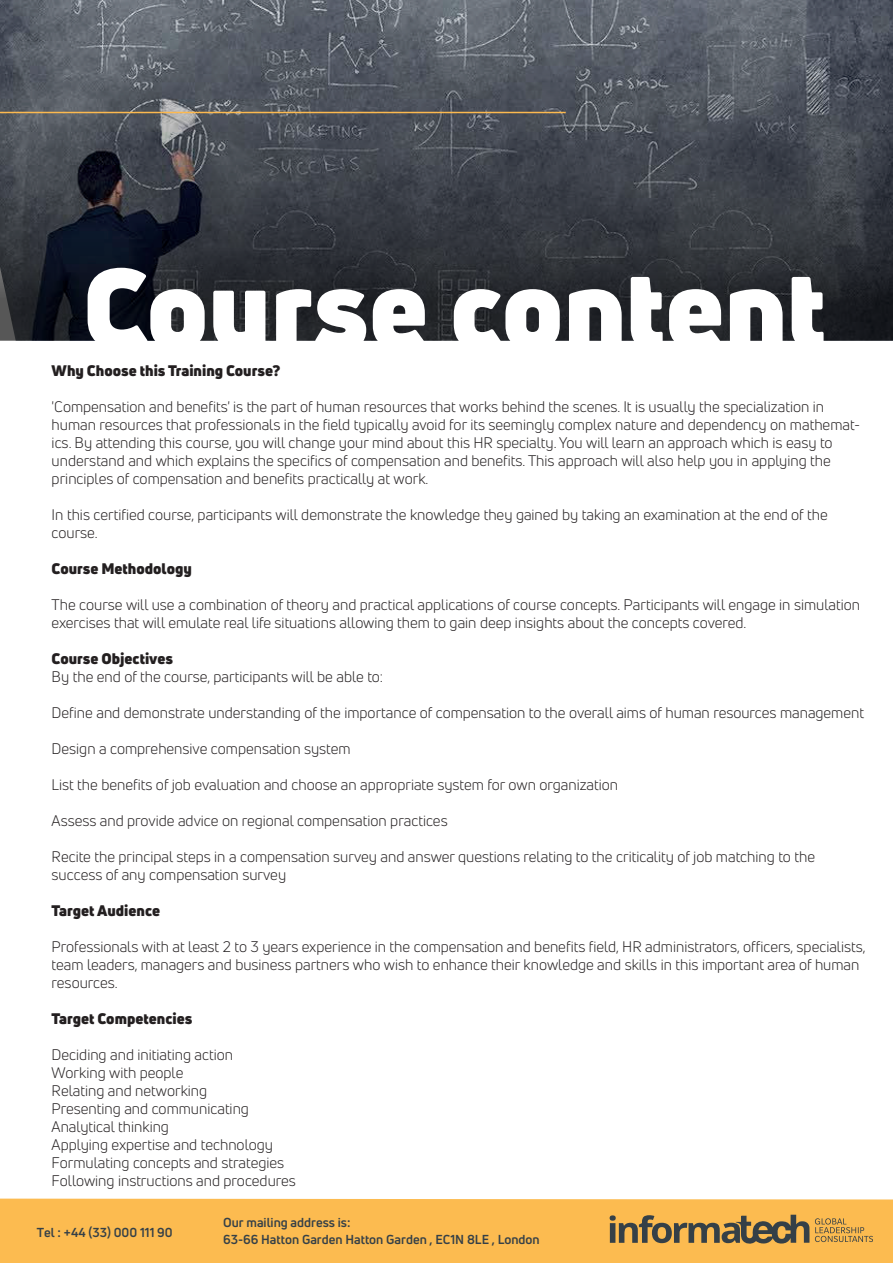
<style>
.page{position:relative;width:893px;height:1263px;background:#fff}
.page>*{position:absolute;margin:0;border:0;box-sizing:border-box;transform-origin:0 0}
.t1{font:900 110.7px "Uni Neue";color:#fff}
.t2{font:15px/18px "Uni Neue";color:#231f20}
.t3{font:900 15px "Uni Neue";color:#231f20}
.t4{font:700 12.75px/17px "Uni Neue";color:#354047}
</style>
<div class="page">
<div style="left:0;top:1198px;width:893px;height:65px;background:#fcbb50"></div>
<svg style="left:0;top:0;width:893px;height:341px;background:#40444c"></svg>
<hr style="left:0;top:112px;width:566px;height:1px;background:#fcb94f">
<svg style="left:815px;top:1218px;width:58px;height:24px"></svg>
<svg style="left:610px;top:1215px;width:199px;height:30px;background:#a3844b"></svg>
<h1 class="t1" style="left:82px;top:231px;width:745px">Course content</h1>
<p class="t3" style="left:52px;top:360px;width:230px">Why Choose this Training Course?</p>
<p class="t2" style="left:52px;top:398px;width:810px">'Compensation and benefits' is the part of human resources that works behind the scenes. It is usually the specialization in human resources that professionals in the field typically avoid for its seemingly complex nature and dependency on mathemat&shy;ics. By attending this course, you will change your mind about this HR specialty. You will learn an approach which is easy to understand and which explains the specifics of compensation and benefits. This approach will also help you in applying the principles of compensation and benefits practically at work.</p>
<p class="t2" style="left:52px;top:506px;width:778px">In this certified course, participants will demonstrate the knowledge they gained by taking an examination at the end of the course.</p>
<p class="t3" style="left:52px;top:558px;width:142px">Course Methodology</p>
<p class="t2" style="left:52px;top:596px;width:810px">The course will use a combination of theory and practical applications of course concepts. Participants will engage in simulation exercises that will emulate real life situations allowing them to gain deep insights about the concepts covered.</p>
<p class="t3" style="left:52px;top:648px;width:123px">Course Objectives</p>
<p class="t2" style="left:52px;top:668px;width:333px">By the end of the course, participants will be able to:</p>
<p class="t2" style="left:52px;top:704px;width:814px">Define and demonstrate understanding of the importance of compensation to the overall aims of human resources management</p>
<p class="t2" style="left:52px;top:740px;width:300px">Design a comprehensive compensation system</p>
<p class="t2" style="left:52px;top:776px;width:568px">List the benefits of job evaluation and choose an appropriate system for own organization</p>
<p class="t2" style="left:52px;top:812px;width:397px">Assess and provide advice on regional compensation practices</p>
<p class="t2" style="left:52px;top:848px;width:765px">Recite the principal steps in a compensation survey and answer questions relating to the criticality of job matching to the success of any compensation survey</p>
<p class="t3" style="left:52px;top:900px;width:110px">Target Audience</p>
<p class="t2" style="left:52px;top:938px;width:815px">Professionals with at least 2 to 3 years experience in the compensation and benefits field, HR administrators, officers, specialists, team leaders, managers and business partners who wish to enhance their knowledge and skills in this important area of human resources.</p>
<p class="t3" style="left:52px;top:1008px;width:142px">Target Competencies</p>
<p class="t2" style="left:52px;top:1046px;width:246px">Deciding and initiating action<br>Working with people<br>Relating and networking<br>Presenting and communicating<br>Analytical thinking<br>Applying expertise and technology<br>Formulating concepts and strategies<br>Following instructions and procedures</p>
<p class="t4" style="left:37px;top:1224px;width:138px">Tel : +44 (33) 000 111 90</p>
<p class="t4" style="left:223px;top:1214px;width:318px">Our mailing address is:<br>63-66 Hatton Garden Hatton Garden , EC1N 8LE , London</p>
</div>
